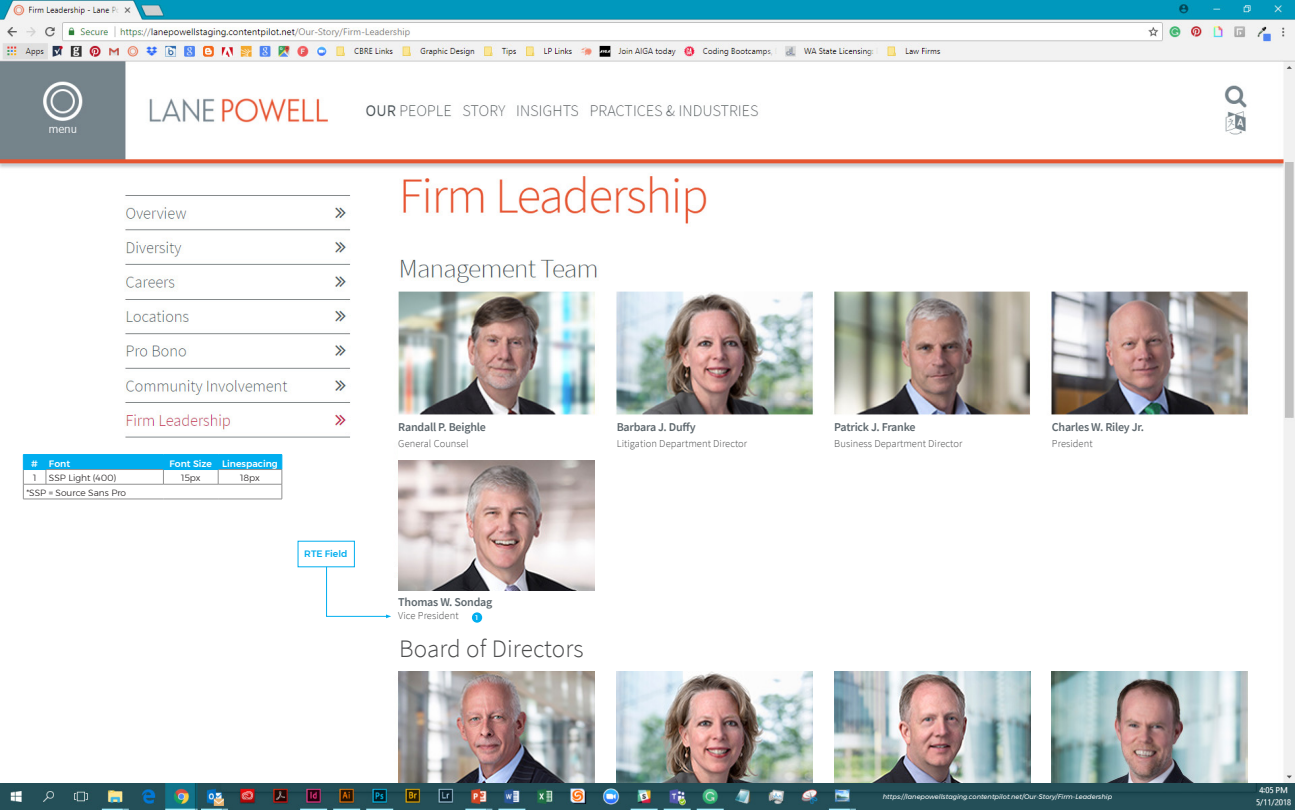
<style>
.page{position:relative;width:1295px;height:810px;background:#fff}
.page>*{position:absolute;margin:0;border:0;box-sizing:border-box;transform-origin:0 0}
.t1{font:300 25.12px "Source Sans Pro";letter-spacing:.005em;color:#4b4c4d}
.t2{font:600 12px "Source Sans Pro";letter-spacing:-.02em;color:#5e686e}
.t3{font:300 10.5px "Source Sans Pro";letter-spacing:.005em;color:#4b4c4d}
.t4{font:500 9.23px "Montserrat";color:#fff}
.t5{font:500 9.23px "Montserrat";color:#00aeef}
.t6{font:300 9px "Montserrat";color:#231f20}
.t7{font:500 6.75px "Montserrat";color:#fff}
.t8{font:italic 6.6px "Montserrat";color:#fff}
</style>
<div class="page">
<img style="left:0;top:1px;width:1294px;height:808px">
<div style="left:398px;top:417px;width:849px;height:220px;background:#fff"></div>
<div style="left:398px;top:643px;width:859px;height:139px;background:#fff"></div>
<img style="left:398px;top:460px;width:196px;height:130px">
<img style="left:398px;top:671px;width:196px;height:111px">
<img style="left:616px;top:671px;width:196px;height:111px">
<img style="left:834px;top:671px;width:196px;height:111px">
<img style="left:1052px;top:671px;width:195px;height:111px">
<svg style="left:297px;top:540px;width:94px;height:78px"></svg>
<hr style="left:0;top:0;width:1294px;height:1px;background:#f05024">
<div style="left:472px;top:612px;width:10px;height:10px;background:#00aeef;border-radius:50%"></div>
<svg style="left:23px;top:454px;width:260px;height:45px"></svg>
<hr style="left:163px;top:469px;width:55px;height:1px;background:#00aeef">
<p class="t4" style="left:31px;top:456px;width:8px">#</p>
<p class="t4" style="left:49px;top:456px;width:23px">Font</p>
<p class="t4" style="left:170px;top:456px;width:44px">Font Size</p>
<p class="t4" style="left:222px;top:456px;width:57px">Linespacing</p>
<p class="t6" style="left:33px;top:471px;width:5px">1</p>
<p class="t6" style="left:49px;top:471px;width:69px">SSP Light (400)</p>
<p class="t6" style="left:181px;top:471px;width:21px">15px</p>
<p class="t6" style="left:240px;top:471px;width:21px">18px</p>
<p class="t6" style="left:26px;top:486px;width:101px">*SSP = Source Sans Pro</p>
<p class="t5" style="left:304px;top:546px;width:45px">RTE Field</p>
<p class="t2" style="left:398px;top:419px;width:89px">Randall P. Beighle</p>
<p class="t3" style="left:398px;top:436px;width:72px">General Counsel</p>
<p class="t2" style="left:616px;top:419px;width:80px">Barbara J. Duffy</p>
<p class="t3" style="left:616px;top:436px;width:132px">Litigation Department Director</p>
<p class="t2" style="left:398px;top:594px;width:96px">Thomas W. Sondag</p>
<p class="t3" style="left:398px;top:608px;width:62px">Vice President</p>
<p class="t1" style="left:399px;top:632px;width:186px">Board of Directors</p>
<p class="t7" style="left:475px;top:611px;width:4px">1</p>
<p class="t2" style="left:834px;top:419px;width:83px">Patrick J. Franke</p>
<p class="t3" style="left:834px;top:436px;width:130px">Business Department Director</p>
<p class="t2" style="left:1052px;top:419px;width:94px">Charles W. Riley Jr.</p>
<p class="t3" style="left:1052px;top:436px;width:42px">President</p>
<p class="t8" style="left:883px;top:791px;width:231px">https://lanepowellstaging.contentpilot.net/Our-Story/Firm-Leadership</p>
</div>
